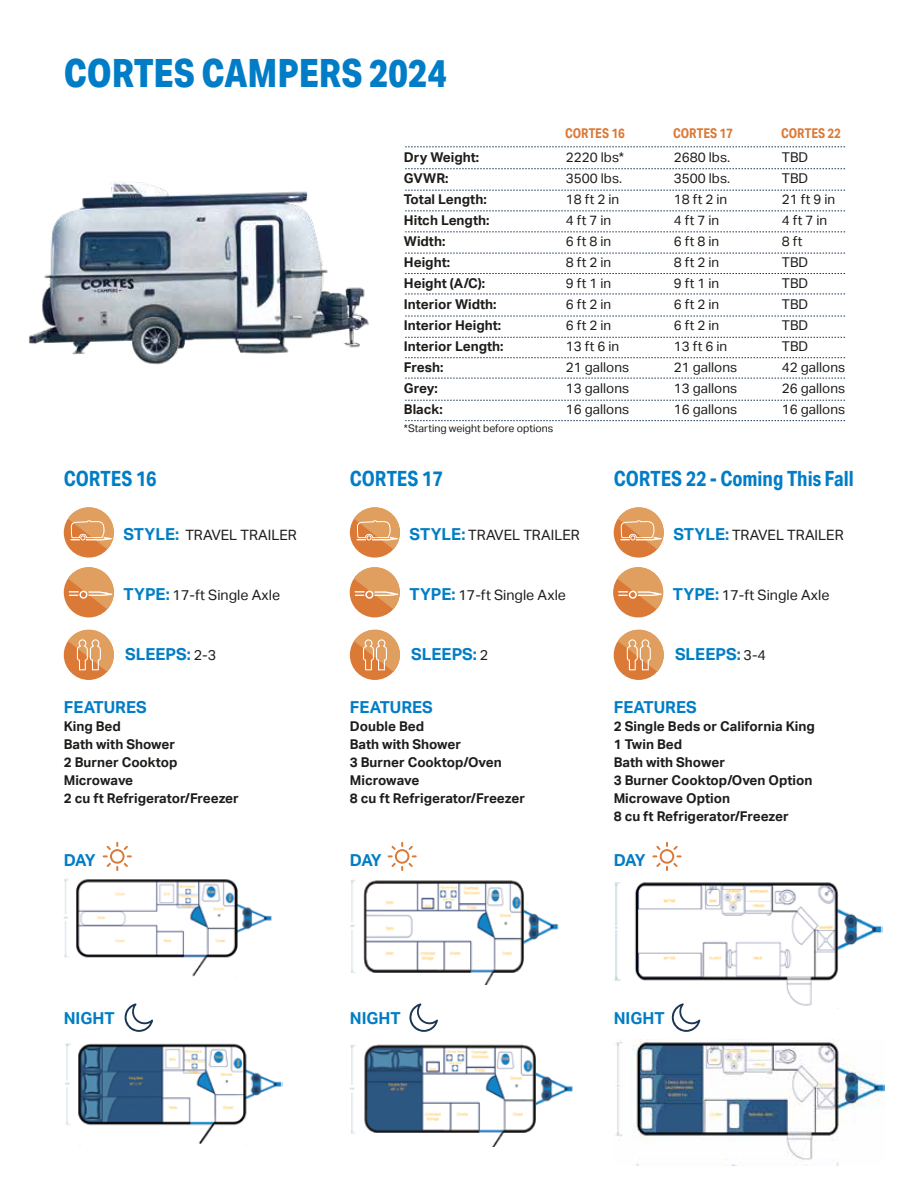
<style>
.page{position:relative;width:918px;height:1188px;background:#fff}
.page>*{position:absolute;margin:0;border:0;box-sizing:border-box;transform-origin:0 0}
.t1{font:800 39px "Aktiv Grotesk Cd";color:#007dc6}
.t2{font:700 21px "Aktiv Grotesk Cd";color:#007dc6}
.t3{font:700 16.5px "Aktiv Grotesk";color:#007dc6}
.t4{font:14.25px "Aktiv Grotesk";color:#1d1d1b}
.t5{font:700 13.5px/18px "Aktiv Grotesk";color:#1d1d1b}
.t6{font:13.5px "Aktiv Grotesk";color:#1d1d1b}
.t7{font:700 13.5px "Aktiv Grotesk Cd";color:#db7936}
.t8{font:10.5px "Aktiv Grotesk";color:#1d1d1b}
.s1{font-weight:700;font-size:16.5px;color:#007dc6}
.s2{font-weight:400;font-size:14.25px;color:#1d1d1b}
</style>
<div class="page">
<img style="left:29px;top:182px;width:340px;height:183px">
<div style="left:64px;top:508px;width:50px;height:50px;background:#db7936;border-radius:50%"></div>
<svg style="left:68px;top:507px;width:46px;height:42px"></svg>
<div style="left:64px;top:630px;width:50px;height:50px;background:#db7936;border-radius:50%"></div>
<svg style="left:68px;top:630px;width:46px;height:42px"></svg>
<div style="left:350px;top:508px;width:50px;height:50px;background:#db7936;border-radius:50%"></div>
<svg style="left:354px;top:507px;width:46px;height:42px"></svg>
<div style="left:350px;top:630px;width:50px;height:50px;background:#db7936;border-radius:50%"></div>
<svg style="left:354px;top:630px;width:46px;height:42px"></svg>
<div style="left:614px;top:508px;width:50px;height:50px;background:#db7936;border-radius:50%"></div>
<svg style="left:618px;top:507px;width:46px;height:42px"></svg>
<div style="left:614px;top:630px;width:50px;height:50px;background:#db7936;border-radius:50%"></div>
<svg style="left:618px;top:630px;width:46px;height:42px"></svg>
<img style="left:65px;top:1043px;width:218px;height:101px">
<img style="left:350px;top:1044px;width:223px;height:102px">
<img style="left:616px;top:1039px;width:268px;height:126px">
<img style="left:64px;top:879px;width:208px;height:99px">
<img style="left:350px;top:880px;width:209px;height:105px">
<img style="left:614px;top:882px;width:269px;height:127px">
<svg style="left:103px;top:842px;width:29px;height:29px"></svg>
<svg style="left:388px;top:842px;width:29px;height:29px"></svg>
<svg style="left:652px;top:842px;width:30px;height:29px"></svg>
<svg style="left:124px;top:1003px;width:29px;height:29px"></svg>
<svg style="left:409px;top:1003px;width:29px;height:29px"></svg>
<svg style="left:672px;top:1003px;width:28px;height:29px"></svg>
<svg style="left:405px;top:168px;width:440px;height:1px"></svg>
<svg style="left:405px;top:147px;width:440px;height:1px"></svg>
<svg style="left:405px;top:190px;width:440px;height:1px"></svg>
<svg style="left:405px;top:211px;width:440px;height:1px"></svg>
<svg style="left:405px;top:232px;width:440px;height:1px"></svg>
<svg style="left:405px;top:253px;width:440px;height:1px"></svg>
<svg style="left:405px;top:273px;width:440px;height:1px"></svg>
<svg style="left:405px;top:294px;width:440px;height:1px"></svg>
<svg style="left:405px;top:316px;width:440px;height:1px"></svg>
<svg style="left:405px;top:337px;width:440px;height:1px"></svg>
<svg style="left:405px;top:357px;width:440px;height:1px"></svg>
<svg style="left:405px;top:378px;width:440px;height:1px"></svg>
<svg style="left:405px;top:400px;width:440px;height:1px"></svg>
<svg style="left:405px;top:420px;width:440px;height:1px"></svg>
<div style="left:64px;top:567px;width:50px;height:50px;background:#db7936;border-radius:50%"></div>
<svg style="left:68px;top:567px;width:46px;height:42px"></svg>
<div style="left:350px;top:567px;width:50px;height:50px;background:#db7936;border-radius:50%"></div>
<svg style="left:354px;top:567px;width:46px;height:42px"></svg>
<div style="left:613px;top:567px;width:50px;height:50px;background:#db7936;border-radius:50%"></div>
<svg style="left:617px;top:567px;width:46px;height:42px"></svg>
<h1 class="t1" style="left:64px;top:49px;width:385px">CORTES CAMPERS 2024</h1>
<p class="t7" style="left:565px;top:124px;width:61px">CORTES 16</p>
<p class="t7" style="left:673px;top:124px;width:61px">CORTES 17</p>
<p class="t7" style="left:781px;top:124px;width:61px">CORTES 22</p>
<p class="t5" style="left:404px;top:149px;width:77px">Dry Weight:</p>
<p class="t6" style="left:566px;top:150px;width:60px">2220 lbs*</p>
<p class="t6" style="left:674px;top:150px;width:58px">2680 lbs.</p>
<p class="t6" style="left:782px;top:150px;width:28px">TBD</p>
<p class="t5" style="left:404px;top:170px;width:46px">GVWR:</p>
<p class="t6" style="left:566px;top:171px;width:58px">3500 lbs.</p>
<p class="t6" style="left:674px;top:171px;width:58px">3500 lbs.</p>
<p class="t6" style="left:782px;top:171px;width:28px">TBD</p>
<p class="t5" style="left:404px;top:191px;width:84px">Total Length:</p>
<p class="t6" style="left:566px;top:192px;width:55px">18 ft 2 in</p>
<p class="t6" style="left:674px;top:192px;width:55px">18 ft 2 in</p>
<p class="t6" style="left:782px;top:192px;width:55px">21 ft 9 in</p>
<p class="t5" style="left:404px;top:212px;width:87px">Hitch Length:</p>
<p class="t6" style="left:566px;top:213px;width:47px">4 ft 7 in</p>
<p class="t6" style="left:674px;top:213px;width:47px">4 ft 7 in</p>
<p class="t6" style="left:782px;top:213px;width:47px">4 ft 7 in</p>
<p class="t5" style="left:404px;top:233px;width:43px">Width:</p>
<p class="t6" style="left:566px;top:234px;width:47px">6 ft 8 in</p>
<p class="t6" style="left:674px;top:234px;width:47px">6 ft 8 in</p>
<p class="t6" style="left:782px;top:234px;width:22px">8 ft</p>
<p class="t5" style="left:404px;top:254px;width:48px">Height:</p>
<p class="t6" style="left:566px;top:255px;width:47px">8 ft 2 in</p>
<p class="t6" style="left:674px;top:255px;width:47px">8 ft 2 in</p>
<p class="t6" style="left:782px;top:255px;width:28px">TBD</p>
<p class="t5" style="left:404px;top:275px;width:83px">Height (A/C):</p>
<p class="t6" style="left:566px;top:276px;width:47px">9 ft 1 in</p>
<p class="t6" style="left:674px;top:276px;width:47px">9 ft 1 in</p>
<p class="t6" style="left:782px;top:276px;width:28px">TBD</p>
<p class="t5" style="left:404px;top:296px;width:94px">Interior Width:</p>
<p class="t6" style="left:566px;top:297px;width:47px">6 ft 2 in</p>
<p class="t6" style="left:674px;top:297px;width:47px">6 ft 2 in</p>
<p class="t6" style="left:782px;top:297px;width:28px">TBD</p>
<p class="t5" style="left:404px;top:317px;width:99px">Interior Height:</p>
<p class="t6" style="left:566px;top:318px;width:47px">6 ft 2 in</p>
<p class="t6" style="left:674px;top:318px;width:47px">6 ft 2 in</p>
<p class="t6" style="left:782px;top:318px;width:28px">TBD</p>
<p class="t5" style="left:404px;top:338px;width:101px">Interior Length:</p>
<p class="t6" style="left:566px;top:339px;width:55px">13 ft 6 in</p>
<p class="t6" style="left:674px;top:339px;width:55px">13 ft 6 in</p>
<p class="t6" style="left:782px;top:339px;width:28px">TBD</p>
<p class="t5" style="left:404px;top:359px;width:41px">Fresh:</p>
<p class="t6" style="left:566px;top:360px;width:65px">21 gallons</p>
<p class="t6" style="left:674px;top:360px;width:65px">21 gallons</p>
<p class="t6" style="left:782px;top:360px;width:65px">42 gallons</p>
<p class="t5" style="left:404px;top:380px;width:35px">Grey:</p>
<p class="t6" style="left:566px;top:381px;width:65px">13 gallons</p>
<p class="t6" style="left:674px;top:381px;width:65px">13 gallons</p>
<p class="t6" style="left:782px;top:381px;width:65px">26 gallons</p>
<p class="t5" style="left:404px;top:401px;width:40px">Black:</p>
<p class="t6" style="left:566px;top:402px;width:65px">16 gallons</p>
<p class="t6" style="left:674px;top:402px;width:65px">16 gallons</p>
<p class="t6" style="left:782px;top:402px;width:65px">16 gallons</p>
<p class="t8" style="left:404px;top:423px;width:151px">*Starting weight before options</p>
<h2 class="t2" style="left:64px;top:466px;width:95px">CORTES 16</h2>
<h2 class="t2" style="left:350px;top:466px;width:95px">CORTES 17</h2>
<h2 class="t2" style="left:614px;top:466px;width:242px">CORTES 22 - Coming This Fall</h2>
<p class="t4" style="left:123px;top:527px;width:175px"><span class="s1">STYLE:</span> TRAVEL TRAILER</p>
<p class="t4" style="left:410px;top:527px;width:172px"><span class="s1">STYLE:</span> TRAVEL TRAILER</p>
<p class="t4" style="left:673px;top:527px;width:172px"><span class="s1">STYLE:</span> TRAVEL TRAILER</p>
<p class="t4" style="left:123px;top:587px;width:158px"><span class="s1">TYPE:</span> 17-ft Single Axle</p>
<p class="t4" style="left:409px;top:587px;width:158px"><span class="s1">TYPE:</span> 17-ft Single Axle</p>
<p class="t4" style="left:673px;top:587px;width:158px"><span class="s1">TYPE:</span> 17-ft Single Axle</p>
<p class="t3" style="left:125px;top:645px;width:93px">SLEEPS: <span class="s2">2-3</span></p>
<p class="t3" style="left:64px;top:697px;width:85px">FEATURES</p>
<p class="t5" style="left:64px;top:717px;width:177px">King Bed<br>Bath with Shower<br>2 Burner Cooktop<br>Microwave<br>2 cu ft Refrigerator/Freezer</p>
<p class="t3" style="left:411px;top:645px;width:79px">SLEEPS: <span class="s2">2</span></p>
<p class="t3" style="left:350px;top:697px;width:85px">FEATURES</p>
<p class="t5" style="left:350px;top:717px;width:177px">Double Bed<br>Bath with Shower<br>3 Burner Cooktop/Oven<br>Microwave<br>8 cu ft Refrigerator/Freezer</p>
<p class="t3" style="left:675px;top:645px;width:93px">SLEEPS: <span class="s2">3-4</span></p>
<p class="t3" style="left:614px;top:697px;width:85px">FEATURES</p>
<p class="t5" style="left:614px;top:717px;width:203px">2 Single Beds or California King<br>1 Twin Bed<br>Bath with Shower<br>3 Burner Cooktop/Oven Option<br>Microwave Option<br>8 cu ft Refrigerator/Freezer</p>
<p class="t3" style="left:64px;top:851px;width:33px">DAY</p>
<p class="t3" style="left:350px;top:851px;width:33px">DAY</p>
<p class="t3" style="left:614px;top:851px;width:33px">DAY</p>
<p class="t3" style="left:64px;top:1009px;width:52px">NIGHT</p>
<p class="t3" style="left:350px;top:1009px;width:52px">NIGHT</p>
<p class="t3" style="left:614px;top:1009px;width:52px">NIGHT</p>
</div>
